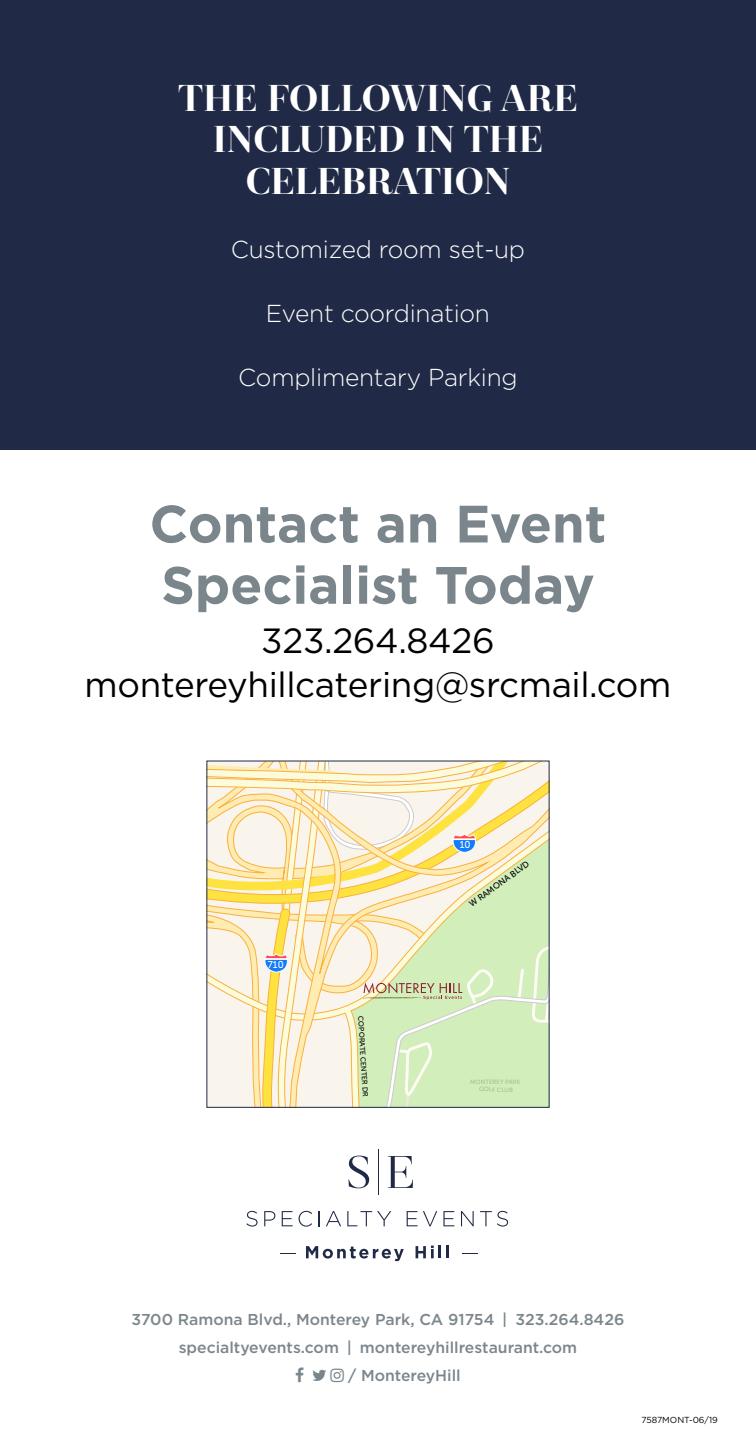
<style>
.page{position:relative;width:756px;height:1449px;background:#fff}
.page>*{position:absolute;margin:0;border:0;box-sizing:border-box;transform-origin:0 0}
.t1{font:700 52.5px/61.2px "Gotham";color:#7b868c}
.t2{font:900 40.25px/41.5px "Revista";color:#fff;text-align:center}
.t3{font:35px/43.8px "Gotham";letter-spacing:-.01em;color:#000;text-align:center}
.t4{font:300 24.5px "Gotham";letter-spacing:-.01em;color:#fff}
.t5{font:500 15.75px "Gotham";color:#7b868c}
.t6{font:8.75px "Gotham";color:#000}
.t7{font:8.75px "Museo Sans 500";color:#000}
.t8{font:7.35px "Museo Sans 500";color:#000}
.t9{font:6.12px/7.5px "Museo Sans 500";color:#a5c187;text-align:center}
</style>
<div class="page">
<div style="left:0;top:0;width:756px;height:450px;background:#202945"></div>
<svg style="left:348px;top:1156px;width:21px;height:32px"></svg>
<svg style="left:388px;top:1156px;width:25px;height:32px"></svg>
<hr style="left:378px;top:1149px;width:1px;height:46px;background:#202945">
<svg style="left:246px;top:1211px;width:12px;height:16px"></svg>
<svg style="left:264px;top:1211px;width:11px;height:15px"></svg>
<svg style="left:282px;top:1211px;width:11px;height:15px"></svg>
<svg style="left:299px;top:1211px;width:13px;height:16px"></svg>
<svg style="left:318px;top:1211px;width:2px;height:15px"></svg>
<svg style="left:326px;top:1211px;width:15px;height:15px"></svg>
<svg style="left:347px;top:1211px;width:44px;height:15px"></svg>
<svg style="left:407px;top:1211px;width:30px;height:15px"></svg>
<svg style="left:443px;top:1211px;width:11px;height:15px"></svg>
<svg style="left:461px;top:1211px;width:13px;height:15px"></svg>
<svg style="left:480px;top:1211px;width:28px;height:16px"></svg>
<svg style="left:462px;top:1253px;width:16px;height:1px"></svg>
<svg style="left:280px;top:1253px;width:16px;height:1px"></svg>
<svg style="left:306px;top:1246px;width:98px;height:15px"></svg>
<svg style="left:416px;top:1246px;width:33px;height:12px"></svg>
<svg style="left:207px;top:761px;width:342px;height:346px;background:#ecebc2"></svg>
<h2 class="t2" style="left:178px;top:79px;width:401px">THE FOLLOWING ARE<br>INCLUDED IN THE<br>CELEBRATION</h2>
<h3 class="t4" style="left:231px;top:234px;width:296px">Customized room set-up</h3>
<h3 class="t4" style="left:266px;top:297px;width:226px">Event coordination</h3>
<h3 class="t4" style="left:238px;top:361px;width:281px">Complimentary Parking</h3>
<h1 class="t1" style="left:150px;top:493px;width:458px">Contact an Event<br>Specialist Today</h1>
<h3 class="t3" style="left:85px;top:618px;width:588px">323.264.8426 montereyhillcatering@srcmail.com</h3>
<p class="t8" style="left:364px;top:1016px;width:82px;rotate:86deg">COPORATE CENTER DR</p>
<p class="t7" style="left:467px;top:901px;width:73px;rotate:-36deg">W RAMONA BLVD</p>
<p class="t9" style="left:470px;top:1078px;width:52px;rotate:1deg">MONTEREY PARK<br>GOLF CLUB</p>
<p class="t5" style="left:132px;top:1309px;width:494px">3700 Ramona Blvd., Monterey Park, CA 91754 | 323.264.8426</p>
<p class="t5" style="left:179px;top:1337px;width:400px">specialtyevents.com | montereyhillrestaurant.com</p>
<p class="t5" style="left:348px;top:1365px;width:114px">/ MontereyHill</p>
<p class="t6" style="left:641px;top:1415px;width:78px">7587MONT-06/19</p>
</div>
